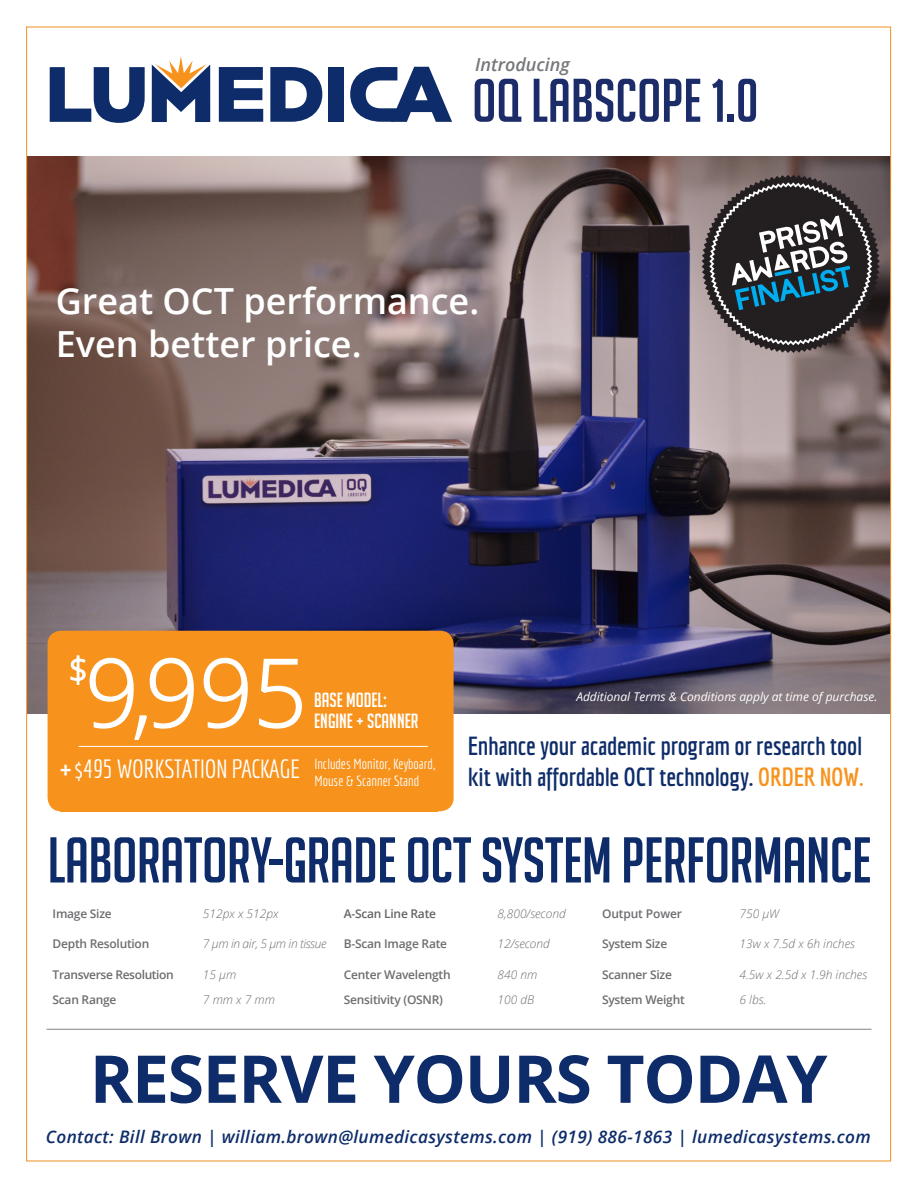
<style>
.page{position:relative;width:918px;height:1188px;background:#fff}
.page>*{position:absolute;margin:0;border:0;box-sizing:border-box;transform-origin:0 0}
.t1{font:300 94.5px "Open Sans";color:#fff}
.t2{font:700 66px "Open Sans";letter-spacing:-.02em;color:#0e2c69}
.t3{font:63px "Big Noodle Titling";letter-spacing:-.01em;color:#0e2c69}
.t4{font:60px "Big Noodle Titling";color:#1c2c69}
.t5{font:600 36px "Open Sans";color:#fff}
.t6{font:300 34.35px "Open Sans";color:#fff}
.t7{font:700 25.5px/30.6px "Economica";letter-spacing:-.01em;color:#0e2c69}
.t8{font:20.1px/21.5px "Big Noodle Titling";color:#fff}
.t9{font:italic 600 18px "Open Sans";color:#76787b}
.t10{font:italic 600 17.25px "Open Sans";letter-spacing:.02em;color:#0e2c69}
.t11{font:14.25px/17.2px "Economica";color:#fff}
.t12{font:600 12px "Open Sans";letter-spacing:-.02em;color:#6c6d70}
.t13{font:italic 300 12px "Open Sans";color:#6c6d70}
.t14{font:italic 12px "Open Sans";color:#fff}
.t15{font:italic 300 12px "Open Sans";letter-spacing:-.03em;color:#6c6d70}
.t16{font:600 12px "Open Sans";letter-spacing:-.02em;color:#656568}
.s1{font-size:45.9px}
.s2{font-size:25.8px}
.s3{color:#f7931d}
</style>
<div class="page">
<img style="left:28px;top:157px;width:861px;height:556px">
<svg style="left:50px;top:67px;width:95px;height:56px"></svg>
<div style="left:329px;top:67px;width:15px;height:55px;background:#0e2c69"></div>
<svg style="left:219px;top:67px;width:44px;height:55px"></svg>
<svg style="left:270px;top:67px;width:52px;height:55px"></svg>
<svg style="left:350px;top:67px;width:102px;height:55px"></svg>
<svg style="left:152px;top:56px;width:58px;height:66px"></svg>
<div style="left:48px;top:631px;width:406px;height:180px;background:#f7931d;border-radius:14px"></div>
<svg style="left:203px;top:657px;width:45px;height:72px"></svg>
<svg style="left:259px;top:658px;width:43px;height:71px"></svg>
<svg style="left:70px;top:655px;width:124px;height:85px"></svg>
<hr style="left:79px;top:746px;width:349px;height:1px;background:#fff">
<hr style="left:47px;top:1029px;width:824px;height:1px;background:#808285">
<svg style="left:702px;top:175px;width:178px;height:178px;background:#505053"></svg>
<p class="t9" style="left:475px;top:52px;width:96px">Introducing</p>
<p class="t4" style="left:472px;top:68px;width:288px">OQ LABSCOPE 1.0</p>
<p class="t5" style="left:56px;top:277px;width:425px">Great OCT performance.</p>
<p class="t5" style="left:56px;top:320px;width:307px">Even better price.</p>
<p class="t6" style="left:68px;top:646px;width:21px">$</p>
<p class="t1" style="left:85px;top:628px;width:224px">9,995</p>
<p class="t8" style="left:314px;top:689px;width:106px">BASE MODEL:<br>ENGINE + SCANNER</p>
<p class="t11" style="left:314px;top:755px;width:122px;text-indent:-254px"><span class="s1">+</span> <span class="s2">$495 WORKSTATION PACKAGE</span> Includes Monitor, Keyboard,<br>Mouse &amp; Scanner Stand</p>
<p class="t14" style="left:576px;top:689px;width:303px">Additional Terms &amp; Conditions apply at time of purchase.</p>
<p class="t7" style="left:468px;top:730px;width:398px">Enhance your academic program or research tool kit with affordable OCT technology. <span class="s3">ORDER NOW.</span></p>
<p class="t3" style="left:48px;top:826px;width:825px">LABORATORY-GRADE OCT SYSTEM PERFORMANCE</p>
<p class="t12" style="left:53px;top:905px;width:61px">Image Size</p>
<p class="t13" style="left:203px;top:905px;width:77px">512px x 512px</p>
<p class="t16" style="left:344px;top:905px;width:94px">A-Scan Line Rate</p>
<p class="t13" style="left:498px;top:905px;width:70px">8,800/second</p>
<p class="t12" style="left:602px;top:905px;width:81px">Output Power</p>
<p class="t13" style="left:740px;top:905px;width:41px">750 μW</p>
<p class="t12" style="left:53px;top:936px;width:98px">Depth Resolution</p>
<p class="t15" style="left:203px;top:936px;width:125px">7 μm in air, 5 μm in tissue</p>
<p class="t12" style="left:344px;top:936px;width:105px">B-Scan Image Rate</p>
<p class="t13" style="left:498px;top:936px;width:54px">12/second</p>
<p class="t12" style="left:602px;top:936px;width:67px">System Size</p>
<p class="t13" style="left:740px;top:936px;width:117px">13w x 7.5d x 6h inches</p>
<p class="t12" style="left:53px;top:966px;width:123px">Transverse Resolution</p>
<p class="t13" style="left:203px;top:966px;width:35px">15 μm</p>
<p class="t12" style="left:344px;top:966px;width:108px">Center Wavelength</p>
<p class="t13" style="left:498px;top:966px;width:41px">840 nm</p>
<p class="t12" style="left:602px;top:966px;width:71px">Scanner Size</p>
<p class="t13" style="left:740px;top:966px;width:129px">4.5w x 2.5d x 1.9h inches</p>
<p class="t12" style="left:53px;top:992px;width:65px">Scan Range</p>
<p class="t13" style="left:203px;top:992px;width:74px">7 mm x 7 mm</p>
<p class="t12" style="left:344px;top:992px;width:101px">Sensitivity (OSNR)</p>
<p class="t13" style="left:498px;top:992px;width:38px">100 dB</p>
<p class="t12" style="left:602px;top:992px;width:84px">System Weight</p>
<p class="t13" style="left:740px;top:992px;width:28px">6 lbs.</p>
<p class="t2" style="left:90px;top:1032px;width:739px">RESERVE YOURS TODAY</p>
<p class="t10" style="left:46px;top:1125px;width:826px">Contact: Bill Brown | william.brown@lumedicasystems.com | (919) 886-1863 | lumedicasystems.com</p>
</div>
